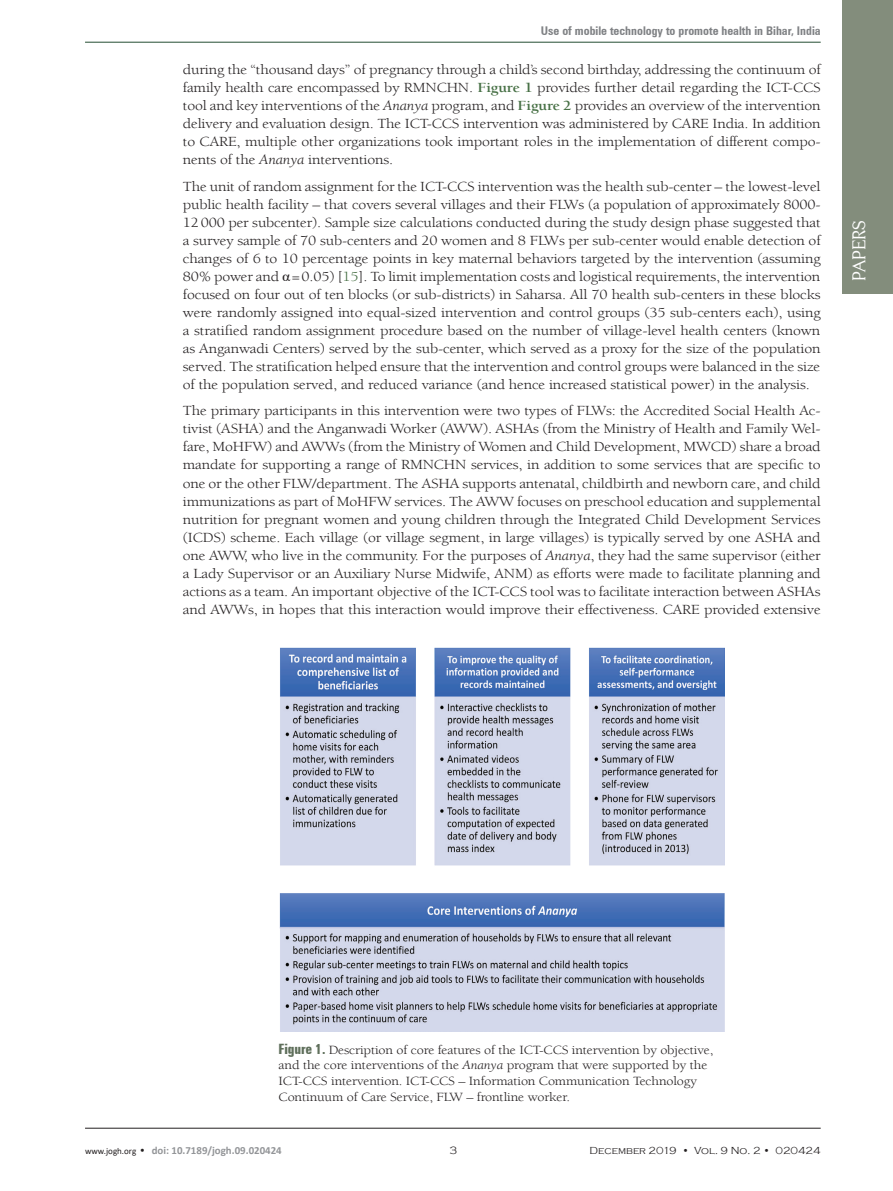
<style>
.page{position:relative;width:893px;height:1191px;background:#fff}
.page>*{position:absolute;margin:0;border:0;box-sizing:border-box;transform-origin:0 0}
.t1{font:18px "Centabel";color:#fff}
.t2{font:14.25px/18px "Berkeley Std";letter-spacing:-.01em;color:#231f20;text-align:justify;scale:1.11 1}
.t3{font:12.9px/15.8px "Berkeley Std";letter-spacing:-.01em;color:#231f20;scale:1.11 1}
.t4{font:700 condensed 12px "Zurich BT";color:#808285}
.t5{font:700 10.95px "Calibri";color:#939598}
.t6{font:300 10.95px "Copperplate Gothic";color:#231f20}
.t7{font:300 10.5px "Copperplate Gothic";color:#231f20}
.s1{font-weight:700;color:#477045}
.s2{font-style:italic}
.s3{font-family:"Times New Roman"}
.s4{color:#477045}
.s5{font-family:"Zurich BT";font-weight:700;font-stretch:extra-condensed;font-size:14.25px;color:#5f6f5b}
.s6{font-weight:400;font-size:9px;color:#231f20}
.s7{font-family:"Copperplate Gothic";font-weight:300;color:#231f20}
</style>
<div class="page">
<hr style="left:85px;top:1128px;width:736px;height:1px;background:#231f20">
<hr style="left:85px;top:42px;width:736px;height:1px;background:#244d32">
<div style="left:842px;top:0;width:51px;height:293px;background:#838d7c"></div>
<img style="left:279px;top:647px;width:446px;height:384px">
<p class="t4" style="left:541px;top:23px;width:281px">Use of mobile technology to promote health in Bihar, India</p>
<p class="t2" style="left:183px;top:61px;width:576px">during the “thousand days” of pregnancy through a child’s second birthday, addressing the continuum of family health care encompassed by RMNCHN. <span class="s1">Figure 1</span> provides further detail regarding the ICT-CCS tool and key interventions of the <span class="s2">Ananya</span> program, and <span class="s1">Figure 2</span> provides an overview of the intervention delivery and evaluation design. The ICT-CCS intervention was administered by CARE India. In addition to CARE, multiple other organizations took important roles in the implementation of different compo&shy;nents of the <span class="s2">Ananya</span> interventions.</p>
<p class="t2" style="left:183px;top:178px;width:576px">The unit of random assignment for the ICT-CCS intervention was the health sub-center – the lowest-level public health facility – that covers several villages and their FLWs (a population of approximately 8000- 12000 per subcenter). Sample size calculations conducted during the study design phase suggested that a survey sample of 70 sub-centers and 20 women and 8 FLWs per sub-center would enable detection of changes of 6 to 10 percentage points in key maternal behaviors targeted by the intervention (assuming 80% power and <span class="s3">α</span>=0.05) [<span class="s4">15</span>]. To limit implementation costs and logistical requirements, the intervention focused on four out of ten blocks (or sub-districts) in Saharsa. All 70 health sub-centers in these blocks were randomly assigned into equal-sized intervention and control groups (35 sub-centers each), using a stratified random assignment procedure based on the number of village-level health centers (known as Anganwadi Centers) served by the sub-center, which served as a proxy for the size of the population served. The stratification helped ensure that the intervention and control groups were balanced in the size of the population served, and reduced variance (and hence increased statistical power) in the analysis.</p>
<p class="t2" style="left:183px;top:402px;width:576px">The primary participants in this intervention were two types of FLWs: the Accredited Social Health Ac&shy;tivist (ASHA) and the Anganwadi Worker (AWW). ASHAs (from the Ministry of Health and Family Wel&shy;fare, MoHFW) and AWWs (from the Ministry of Women and Child Development, MWCD) share a broad mandate for supporting a range of RMNCHN services, in addition to some services that are specific to one or the other FLW/department. The ASHA supports antenatal, childbirth and newborn care, and child immunizations as part of MoHFW services. The AWW focuses on preschool education and supplemental nutrition for pregnant women and young children through the Integrated Child Development Services (ICDS) scheme. Each village (or village segment, in large villages) is typically served by one ASHA and one AWW, who live in the community. For the purposes of <span class="s2">Ananya</span>, they had the same supervisor (either a Lady Supervisor or an Auxiliary Nurse Midwife, ANM) as efforts were made to facilitate planning and actions as a team. An important objective of the ICT-CCS tool was to facilitate interaction between ASHAs and AWWs, in hopes that this interaction would improve their effectiveness. CARE provided extensive</p>
<p class="t1" style="left:860px;top:281px;width:103px;rotate:-90deg">VIEWPOINTS</p>
<p class="t1" style="left:849px;top:281px;width:63px;rotate:-90deg">PAPERS</p>
<p class="t3" style="left:279px;top:1041px;width:393px"><span class="s5">Figure 1.</span> Description of core features of the ICT-CCS intervention by objective, and the core interventions of the <span class="s2">Ananya</span> program that were supported by the ICT-CCS intervention. ICT-CCS – Information Communication Technology Continuum of Care Service, FLW – frontline worker.</p>
<p class="t5" style="left:85px;top:1142px;width:198px"><span class="s6">www.jogh.org</span> <span class="s7">•</span> doi: 10.7189/jogh.09.020424</p>
<p class="t6" style="left:450px;top:1144px;width:9px">3</p>
<p class="t7" style="left:590px;top:1144px;width:233px">December 2019 • Vol. 9 No. 2 • 020424</p>
</div>
